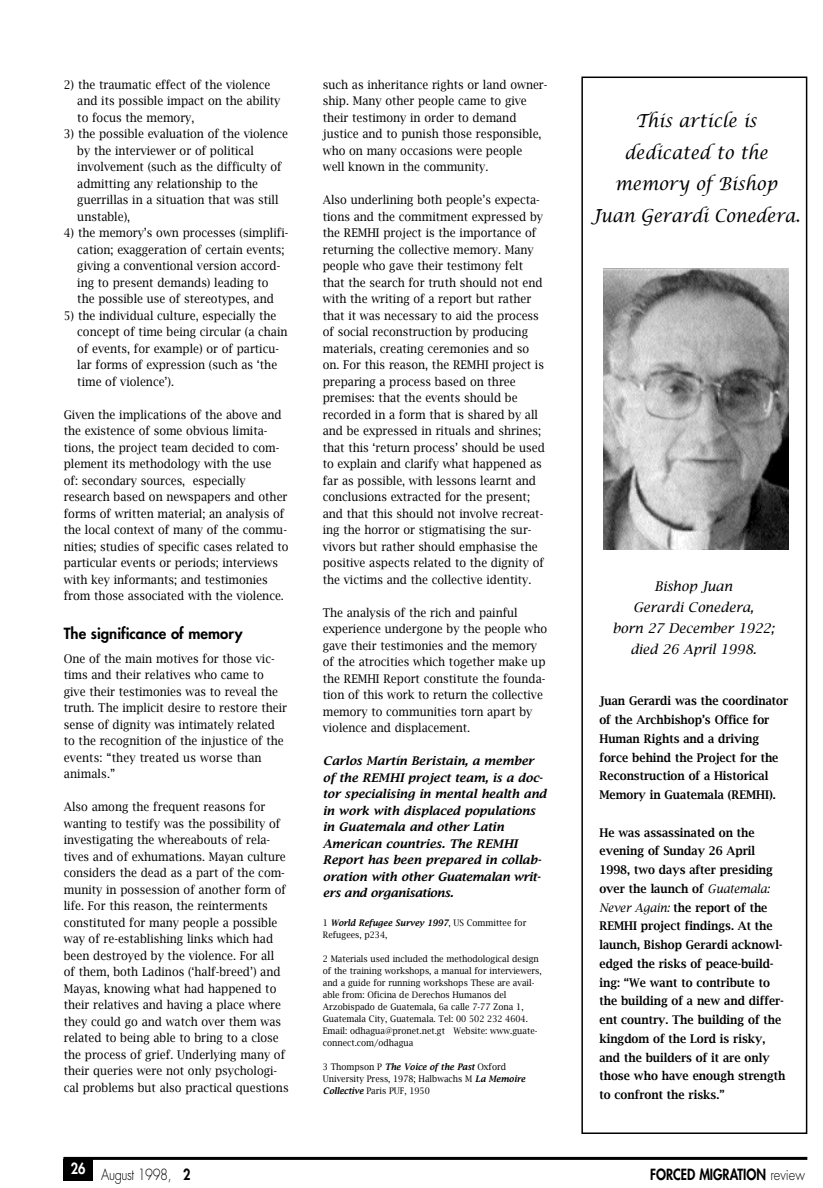
<style>
.page{position:relative;width:823px;height:1188px;background:#fff}
.page>*{position:absolute;margin:0;border:0;box-sizing:border-box;transform-origin:0 0}
.t1{font:italic 18px/31.5px "Lucida Calligraphy";color:#000;text-align:center;scale:.93 1}
.t2{font:800 15px "Futura";color:#000}
.t3{font:800 15px "Futura";color:#000;scale:.85 1}
.t4{font:300 15px "Futura";letter-spacing:-.03em;color:#000;scale:.85 1}
.t5{font:italic 13.5px/21px "Lucida Bright";color:#000;text-align:center}
.t6{font:12px/16.5px "Lucida Bright";color:#000;scale:.93 1}
.t7{font:600 12px/18.8px "Lucida Bright";color:#000;scale:.93 1}
.t8{font:italic 600 12px/16.5px "Lucida Bright";color:#000}
.t9{font:9px/12px "Lucida Bright";color:#000;scale:.93 1}
.s1{font-weight:600;font-style:italic}
.s2{font-weight:400;font-style:italic}
.s3{font-weight:800}
.s4{font-weight:300}
</style>
<div class="page">
<div style="left:581px;top:77px;width:226px;height:1057px;border:2px solid #000"></div>
<hr style="left:63px;top:1157px;width:744px;height:3px;background:#000">
<div style="left:63px;top:1159px;width:30px;height:21px;background:#000"></div>
<img style="left:603px;top:269px;width:186px;height:280px">
<p class="t6" style="left:77px;top:76px;width:220px;text-indent:-14px">2) the traumatic effect of the violence and its possible impact on the ability to focus the memory,</p>
<p class="t6" style="left:77px;top:126px;width:228px;text-indent:-14px">3) the possible evaluation of the violence by the interviewer or of political involvement (such as the difficulty of admitting any relationship to the guerrillas in a situation that was still unstable),</p>
<p class="t6" style="left:77px;top:225px;width:228px;text-indent:-14px">4) the memory’s own processes (simplifi&shy;cation; exaggeration of certain events; giving a conventional version accord&shy;ing to present demands) leading to the possible use of stereotypes, and</p>
<p class="t6" style="left:77px;top:307px;width:227px;text-indent:-14px">5) the individual culture, especially the concept of time being circular (a chain of events, for example) or of particu&shy;lar forms of expression (such as ‘the time of violence’).</p>
<p class="t6" style="left:64px;top:406px;width:243px">Given the implications of the above and the existence of some obvious limita&shy;tions, the project team decided to com&shy;plement its methodology with the use<br>of: secondary sources, especially research based on newspapers and other forms of written material; an analysis of the local context of many of the commu&shy;nities; studies of specific cases related to particular events or periods; interviews with key informants; and testimonies from those associated with the violence.</p>
<p class="t2" style="left:64px;top:626px;width:180px">The significance of memory</p>
<p class="t6" style="left:64px;top:650px;width:241px">One of the main motives for those vic&shy;tims and their relatives who came to give their testimonies was to reveal the truth. The implicit desire to restore their sense of dignity was intimately related to the recognition of the injustice of the events: “they treated us worse than animals.”</p>
<p class="t6" style="left:64px;top:798px;width:243px">Also among the frequent reasons for wanting to testify was the possibility of investigating the whereabouts of rela&shy;tives and of exhumations. Mayan culture considers the dead as a part of the com&shy;munity in possession of another form of life. For this reason, the reinterments constituted for many people a possible way of re-establishing links which had been destroyed by the violence. For all<br>of them, both Ladinos (‘half-breed’) and Mayas, knowing what had happened to their relatives and having a place where they could go and watch over them was related to being able to bring to a close the process of grief. Underlying many of their queries were not only psychologi&shy;cal problems but also practical questions</p>
<p class="t6" style="left:323px;top:76px;width:243px">such as inheritance rights or land owner&shy;ship. Many other people came to give their testimony in order to demand justice and to punish those responsible, who on many occasions were people<br>well known in the community.</p>
<p class="t6" style="left:323px;top:192px;width:240px">Also underlining both people’s expecta&shy;tions and the commitment expressed by the REMHI project is the importance of returning the collective memory. Many people who gave their testimony felt that the search for truth should not end with the writing of a report but rather that it was necessary to aid the process of social reconstruction by producing materials, creating ceremonies and so on. For this reason, the REMHI project is preparing a process based on three premises: that the events should be recorded in a form that is shared by all and be expressed in rituals and shrines; that this ‘return process’ should be used to explain and clarify what happened as far as possible, with lessons learnt and conclusions extracted for the present; and that this should not involve recreat&shy;ing the horror or stigmatising the sur&shy;vivors but rather should emphasise the positive aspects related to the dignity of the victims and the collective identity.</p>
<p class="t6" style="left:323px;top:604px;width:243px">The analysis of the rich and painful experience undergone by the people who gave their testimonies and the memory of the atrocities which together make up the REMHI Report constitute the founda&shy;tion of this work to return the collective memory to communities torn apart by violence and displacement.</p>
<p class="t8" style="left:323px;top:753px;width:225px">Carlos Martín Beristain, a member of the REMHI project team, is a doc&shy;tor specialising in mental health and in work with displaced populations in Guatemala and other Latin<br>American countries. The REMHI<br>Report has been prepared in collab&shy;oration with other Guatemalan writ&shy;ers and organisations.</p>
<p class="t9" style="left:323px;top:916px;width:220px">1 <span class="s1">World Refugee Survey 1997</span>, US Committee for<br>Refugees, p234,</p>
<p class="t9" style="left:323px;top:952px;width:237px">2 Materials used included the methodological design of the training workshops, a manual for interviewers, and a guide for running workshops These are avail&shy;able from: Oficina de Derechos Humanos del Arzobispado de Guatemala, 6a calle 7-77 Zona 1, Guatemala City, Guatemala. Tel: 00 502 232 4604.<br>Email: odhagua@pronet.net.gt Website: www.guate&shy;connect.com/odhagua</p>
<p class="t9" style="left:323px;top:1060px;width:219px">3 Thompson P <span class="s1">The Voice of the Past</span> Oxford<br>University Press, 1978; Halbwachs M <span class="s1">La Memoire<br>Collective</span> Paris PUF, 1950</p>
<h1 class="t1" style="left:592px;top:105px;width:225px">This article is dedicated to the memory of Bishop<br>Juan Gerardi Conedera.</h1>
<p class="t5" style="left:612px;top:575px;width:163px">Bishop Juan<br>Gerardi Conedera,<br>born 27 December 1922; died 26 April 1998.</p>
<p class="t7" style="left:599px;top:691px;width:205px">Juan Gerardi was the coordinator of the Archbishop’s Office for<br>Human Rights and a driving force behind the Project for the<br>Reconstruction of a Historical<br>Memory in Guatemala (REMHI).</p>
<p class="t7" style="left:599px;top:823px;width:202px">He was assassinated on the evening of Sunday 26 April<br>1998, two days after presiding over the launch of <span class="s2">Guatemala:<br>Never Again:</span> the report of the<br>REMHI project findings. At the launch, Bishop Gerardi acknowl&shy;edged the risks of peace-build&shy;ing: “We want to contribute to the building of a new and differ&shy;ent country. The building of the kingdom of the Lord is risky, and the builders of it are only those who have enough strength to confront the risks.”</p>
<p class="t4" style="left:71px;top:1168px;width:142px"><sup>26</sup> August 1998, <span class="s3">2</span></p>
<p class="t3" style="left:650px;top:1167px;width:184px">FORCED MIGRATION <span class="s4">review</span></p>
</div>
